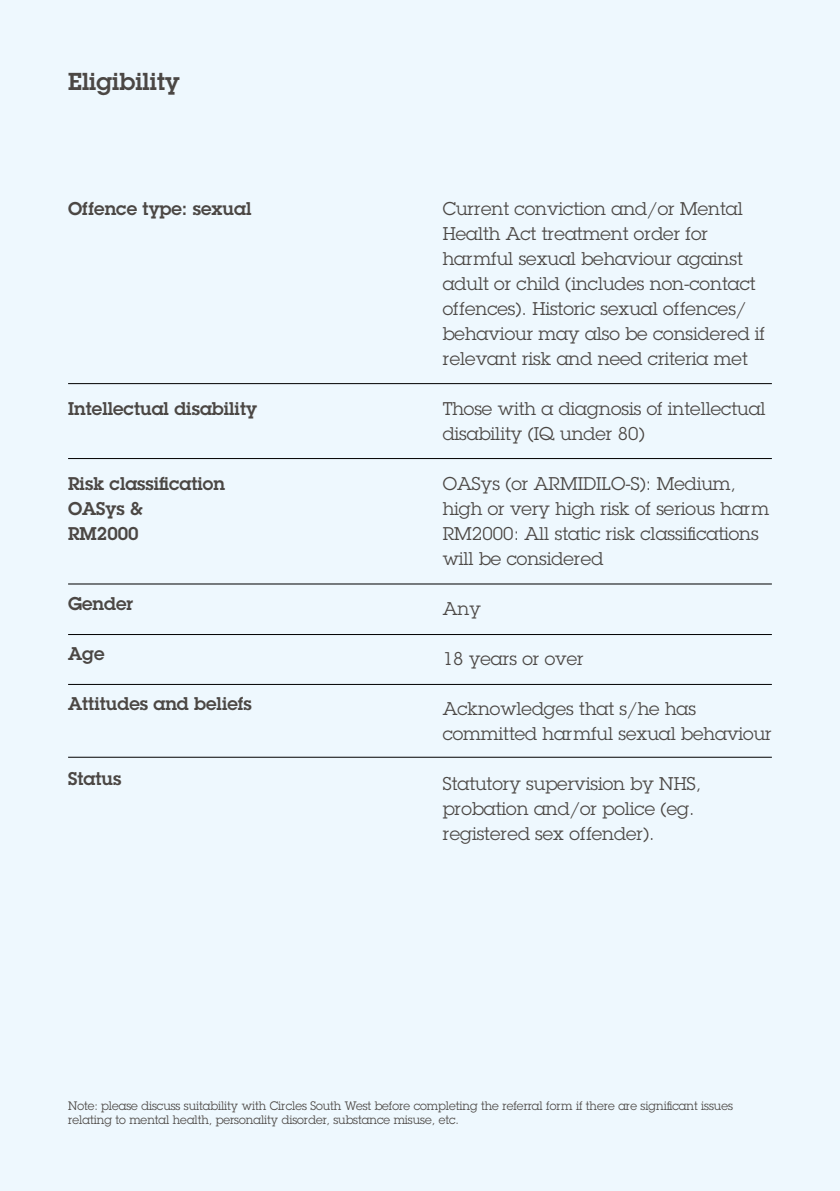
<style>
.page{position:relative;width:840px;height:1191px;background:#fff}
.page>*{position:absolute;margin:0;border:0;box-sizing:border-box;transform-origin:0 0}
.t1{font:600 24px "Lubalin Graph";color:#4b4744}
.t2{font:18px/25px "Lubalin Graph";color:#4b4744}
.t3{font:600 18px/25px "Lubalin Graph";color:#4b4744}
.t4{font:12px/14px "Lubalin Graph";color:#4b4744;scale:.96 1}
</style>
<div class="page">
<div style="left:0;top:0;width:839px;height:1191px;background:#eef8fe"></div>
<hr style="left:68px;top:458px;width:703px;height:1px;background:#000">
<hr style="left:68px;top:383px;width:703px;height:1px;background:#000">
<hr style="left:68px;top:583px;width:703px;height:1px;background:#000">
<hr style="left:68px;top:634px;width:703px;height:1px;background:#000">
<hr style="left:68px;top:684px;width:703px;height:1px;background:#000">
<hr style="left:68px;top:756px;width:703px;height:1px;background:#000">
<h1 class="t1" style="left:68px;top:66px;width:113px">Eligibility</h1>
<p class="t3" style="left:68px;top:196px;width:185px">Offence type: sexual</p>
<p class="t3" style="left:68px;top:396px;width:190px">Intellectual disability</p>
<p class="t3" style="left:68px;top:471px;width:158px">Risk classification<br>OASys &amp;<br>RM2000</p>
<p class="t3" style="left:68px;top:591px;width:67px">Gender</p>
<p class="t3" style="left:68px;top:641px;width:38px">Age</p>
<p class="t3" style="left:68px;top:691px;width:185px">Attitudes and beliefs</p>
<p class="t3" style="left:68px;top:766px;width:55px">Status</p>
<p class="t2" style="left:442px;top:196px;width:324px">Current conviction and/or Mental Health Act treatment order for harmful sexual behaviour against adult or child (includes non-contact offences). Historic sexual offences/ behaviour may also be considered if relevant risk and need criteria met</p>
<p class="t2" style="left:442px;top:396px;width:324px">Those with a diagnosis of intellectual disability (IQ under 80)</p>
<p class="t2" style="left:442px;top:471px;width:328px">OASys (or ARMIDILO-S): Medium, high or very high risk of serious harm<br>RM2000: All static risk classifications will be considered</p>
<p class="t2" style="left:442px;top:596px;width:40px">Any</p>
<p class="t2" style="left:442px;top:646px;width:142px">18 years or over</p>
<p class="t2" style="left:442px;top:696px;width:330px">Acknowledges that s/he has committed harmful sexual behaviour</p>
<p class="t2" style="left:442px;top:771px;width:260px">Statutory supervision by NHS, probation and/or police (eg. registered sex offender).</p>
<p class="t4" style="left:68px;top:1098px;width:693px">Note: please discuss suitability with Circles South West before completing the referral form if there are significant issues relating to mental health, personality disorder, substance misuse, etc.</p>
</div>
